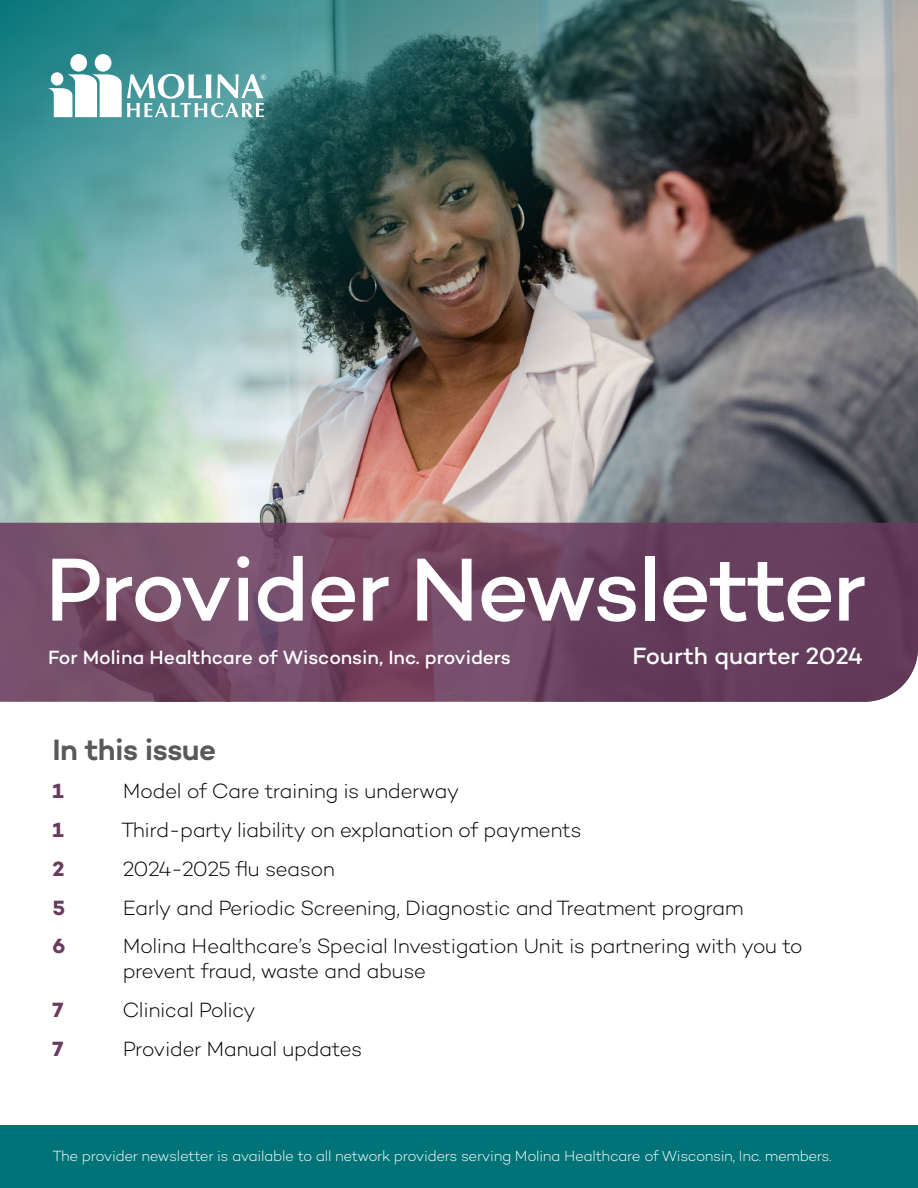
<style>
.page{position:relative;width:918px;height:1188px;background:#fff}
.page>*{position:absolute;margin:0;border:0;box-sizing:border-box;transform-origin:0 0}
.t1{font:500 91.05px "Campton";letter-spacing:-.025em;color:#fff}
.t2{font:600 30px "Campton";letter-spacing:-.02em;color:#58595b}
.t3{font:500 24px "Campton";letter-spacing:-.005em;color:#fff}
.t4{font:300 21px/25.2px "Campton";letter-spacing:-.03em;color:#000}
.t5{font:700 21px "Campton";color:#6a3b5e}
.t6{font:700 21px "Campton";color:#6d3b5d}
.t7{font:500 19.5px "Campton";letter-spacing:-.005em;color:#fff}
.t8{font:300 15px "Campton";letter-spacing:-.025em;color:#fff}
</style>
<div class="page">
<img style="left:0;top:0;width:918px;height:523px">
<svg style="left:0;top:523px;width:918px;height:179px;background:#6f4562"></svg>
<svg style="left:51px;top:72px;width:12px;height:13px"></svg>
<div style="left:95px;top:54px;width:16px;height:18px;background:#fff;border-radius:50%"></div>
<div style="left:70px;top:54px;width:17px;height:18px;background:#fff;border-radius:50%"></div>
<svg style="left:48px;top:74px;width:218px;height:43px"></svg>
<div style="left:0;top:1125px;width:918px;height:63px;background:#007378"></div>
<h1 class="t1" style="left:45px;top:532px;width:824px">Provider Newsletter</h1>
<p class="t7" style="left:48px;top:645px;width:464px">For Molina Healthcare of Wisconsin, Inc. providers</p>
<p class="t3" style="left:633px;top:641px;width:232px">Fourth quarter 2024</p>
<h2 class="t2" style="left:53px;top:730px;width:165px">In this issue</h2>
<p class="t5" style="left:53px;top:778px;width:13px">1</p>
<p class="t4" style="left:123px;top:778px;width:338px">Model of Care training is underway</p>
<p class="t5" style="left:53px;top:817px;width:13px">1</p>
<p class="t4" style="left:121px;top:817px;width:462px">Third-party liability on explanation of payments</p>
<p class="t5" style="left:53px;top:855px;width:14px">2</p>
<p class="t4" style="left:123px;top:856px;width:214px">2024-2025 flu season</p>
<p class="t5" style="left:53px;top:894px;width:14px">5</p>
<p class="t4" style="left:123px;top:894px;width:623px">Early and Periodic Screening, Diagnostic and Treatment program</p>
<p class="t5" style="left:53px;top:933px;width:14px">6</p>
<p class="t4" style="left:123px;top:933px;width:682px">Molina Healthcare’s Special Investigation Unit is partnering with you to prevent fraud, waste and abuse</p>
<p class="t6" style="left:53px;top:997px;width:13px">7</p>
<p class="t4" style="left:123px;top:997px;width:135px">Clinical Policy</p>
<p class="t5" style="left:53px;top:1035px;width:13px">7</p>
<p class="t4" style="left:123px;top:1036px;width:241px">Provider Manual updates</p>
<p class="t8" style="left:53px;top:1146px;width:781px">The provider newsletter is available to all network providers serving Molina Healthcare of Wisconsin, Inc. members.</p>
</div>
